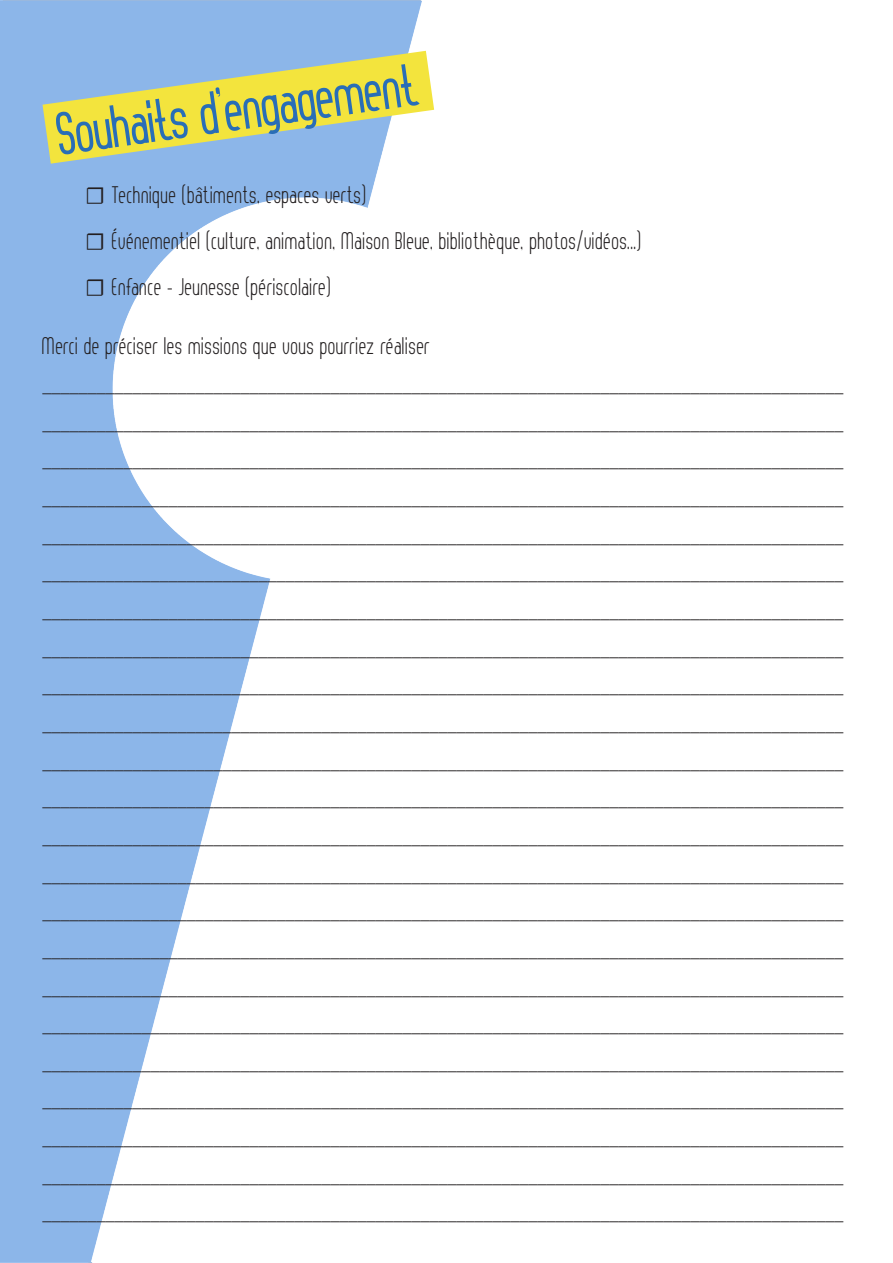
<style>
.page{position:relative;width:893px;height:1263px;background:#fff}
.page>*{position:absolute;margin:0;border:0;box-sizing:border-box;transform-origin:0 0}
.t1{font:700 60px "Thorup Sans";color:#296eb7}
.t2{font:24px "Thorup Sans";letter-spacing:.025em;color:#231f20}
.t3{font:18px/37.7px "Minion Pro";color:#231f20;text-align:justify}
.s1{font-family:"Minion Pro"}
</style>
<div class="page">
<svg style="left:43px;top:51px;width:391px;height:113px;background:#c8d290"></svg>
<p class="t1" style="left:53px;top:102px;width:367px;rotate:-8deg">Souhaits d’engagement</p>
<p class="t2" style="left:85px;top:182px;width:284px"><span class="s1">☐</span> Technique (bâtiments, espaces verts)</p>
<p class="t2" style="left:85px;top:228px;width:559px"><span class="s1">☐</span> Événementiel (culture, animation, Maison Bleue, bibliothèque, photos/vidéos...)</p>
<p class="t2" style="left:85px;top:274px;width:248px"><span class="s1">☐</span> Enfance - Jeunesse (périscolaire)</p>
<p class="t2" style="left:43px;top:333px;width:389px">Merci de préciser les missions que vous pourriez réaliser</p>
<p class="t3" style="left:43px;top:367px;width:802px">_________________________________________________________________________________________ _________________________________________________________________________________________ _________________________________________________________________________________________ _________________________________________________________________________________________ _________________________________________________________________________________________ _________________________________________________________________________________________ _________________________________________________________________________________________ _________________________________________________________________________________________ _________________________________________________________________________________________ _________________________________________________________________________________________ _________________________________________________________________________________________ _________________________________________________________________________________________ _________________________________________________________________________________________ _________________________________________________________________________________________ _________________________________________________________________________________________ _________________________________________________________________________________________ _________________________________________________________________________________________ _________________________________________________________________________________________ _________________________________________________________________________________________ _________________________________________________________________________________________ _________________________________________________________________________________________ _________________________________________________________________________________________ _________________________________________________________________________________________</p>
</div>
